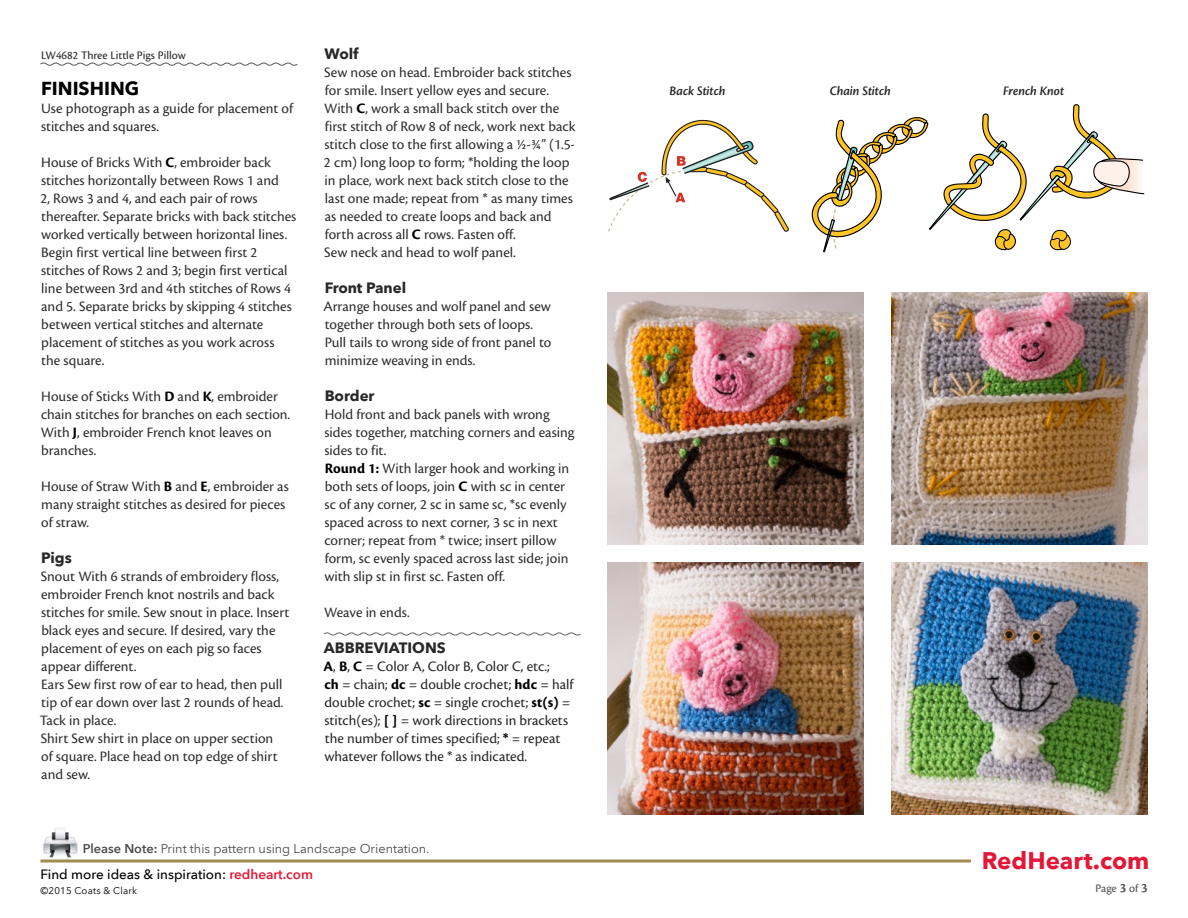
<style>
.page{position:relative;width:1188px;height:918px;background:#fff}
.page>*{position:absolute;margin:0;border:0;box-sizing:border-box;transform-origin:0 0}
.t1{font:700 24px "Avenir Next LT Pro";color:#e31837}
.t2{font:700 18.75px "Avenir Next LT Pro";color:#000}
.t3{font:15px/18px "Cronos Pro";color:#2e2e2f}
.t4{font:15px/18px "Cronos Pro";color:#292829}
.t5{font:700 15px "Avenir Next LT Pro";color:#292829}
.t6{font:500 13.5px "Avenir Next LT Pro";color:#000}
.t7{font:13.5px "Cronos Pro Semibold Subh It";letter-spacing:-.005em;color:#292829}
.t8{font:12.75px "Avenir Next LT Pro";color:#4d4d4f}
.t9{font:12px "Cronos Pro Capt";color:#292829}
.t10{font:12px "Cronos Pro";color:#4d4d4f}
.t11{font:9.75px "Avenir Next LT Pro";letter-spacing:.02em;color:#000}
.s1{font-weight:700;color:#000}
.s2{font-weight:600}
.s3{font-weight:600;color:#e31837}
.s4{font-family:"Cronos Pro Semibold Subh";font-size:13.5px}
</style>
<div class="page">
<hr style="left:40px;top:860px;width:931px;height:2px;background:#a18b50">
<img style="left:43px;top:828px;width:35px;height:31px">
<svg style="left:40px;top:62px;width:258px;height:4px"></svg>
<svg style="left:323px;top:632px;width:258px;height:4px"></svg>
<img style="left:607px;top:293px;width:257px;height:252px">
<img style="left:607px;top:563px;width:257px;height:252px">
<img style="left:891px;top:293px;width:257px;height:252px">
<img style="left:891px;top:563px;width:257px;height:252px">
<svg style="left:608px;top:119px;width:181px;height:113px"></svg>
<svg style="left:812px;top:104px;width:332px;height:148px"></svg>
<p class="t9" style="left:41px;top:48px;width:146px">LW4682 Three Little Pigs Pillow</p>
<p class="t2" style="left:41px;top:76px;width:100px">FINISHING</p>
<p class="t3" style="left:41px;top:99px;width:254px">Use photograph as a guide for placement of stitches and squares.</p>
<p class="t3" style="left:40px;top:153px;width:257px">House of Bricks With <span class="s1">C</span>, embroider back stitches horizontally between Rows 1 and<br>2, Rows 3 and 4, and each pair of rows thereafter. Separate bricks with back stitches worked vertically between horizontal lines.<br>Begin first vertical line between first 2 stitches of Rows 2 and 3; begin first vertical line between 3rd and 4th stitches of Rows 4 and 5. Separate bricks by skipping 4 stitches between vertical stitches and alternate placement of stitches as you work across the square.</p>
<p class="t3" style="left:41px;top:387px;width:251px">House of Sticks With <span class="s1">D</span> and <span class="s1">K</span>, embroider chain stitches for branches on each section.<br>With <span class="s1">J</span>, embroider French knot leaves on branches.</p>
<p class="t3" style="left:41px;top:477px;width:249px">House of Straw With <span class="s1">B</span> and <span class="s1">E</span>, embroider as many straight stitches as desired for pieces of straw.</p>
<p class="t5" style="left:41px;top:548px;width:32px">Pigs</p>
<p class="t3" style="left:40px;top:567px;width:251px">Snout With 6 strands of embroidery floss, embroider French knot nostrils and back stitches for smile. Sew snout in place. Insert black eyes and secure. If desired, vary the placement of eyes on each pig so faces appear different.<br>Ears Sew first row of ear to head, then pull tip of ear down over last 2 rounds of head.<br>Tack in place.<br>Shirt Sew shirt in place on upper section<br>of square. Place head on top edge of shirt and sew.</p>
<p class="t5" style="left:325px;top:44px;width:36px">Wolf</p>
<p class="t3" style="left:324px;top:63px;width:253px">Sew nose on head. Embroider back stitches for smile. Insert yellow eyes and secure.<br>With <span class="s1">C</span>, work a small back stitch over the first stitch of Row 8 of neck, work next back stitch close to the first allowing a ½-¾” (1.5- 2 cm) long loop to form; *holding the loop in place, work next back stitch close to the last one made; repeat from * as many times as needed to create loops and back and forth across all <span class="s1">C</span> rows. Fasten off.<br>Sew neck and head to wolf panel.</p>
<p class="t5" style="left:325px;top:278px;width:83px">Front Panel</p>
<p class="t3" style="left:323px;top:297px;width:230px">Arrange houses and wolf panel and sew together through both sets of loops.<br>Pull tails to wrong side of front panel to minimize weaving in ends.</p>
<p class="t5" style="left:325px;top:386px;width:51px">Border</p>
<p class="t3" style="left:324px;top:405px;width:252px">Hold front and back panels with wrong sides together, matching corners and easing sides to fit.<br><span class="s1">Round 1:</span> With larger hook and working in both sets of loops, join <span class="s1">C</span> with sc in center sc of any corner, 2 sc in same sc, *sc evenly spaced across to next corner, 3 sc in next corner; repeat from * twice; insert pillow form, sc evenly spaced across last side; join with slip st in first sc. Fasten off.</p>
<p class="t3" style="left:324px;top:603px;width:87px">Weave in ends.</p>
<p class="t5" style="left:324px;top:638px;width:123px">ABBREVIATIONS</p>
<p class="t4" style="left:324px;top:657px;width:251px"><span class="s1">A</span>, <span class="s1">B</span>, <span class="s1">C</span> = Color A, Color B, Color C, etc.;<br><span class="s1">ch</span> = chain; <span class="s1">dc</span> = double crochet; <span class="s1">hdc</span> = half double crochet; <span class="s1">sc</span> = single crochet; <span class="s1">st(s)</span> = stitch(es); <span class="s1">[ ]</span> = work directions in brackets the number of times specified; <span class="s1">*</span> = repeat whatever follows the * as indicated.</p>
<p class="t8" style="left:83px;top:841px;width:348px"><span class="s2">Please Note:</span> Print this pattern using Landscape Orientation.</p>
<p class="t11" style="left:40px;top:885px;width:98px">©2015 Coats &amp; Clark</p>
<p class="t6" style="left:40px;top:866px;width:274px">Find more ideas &amp; inspiration: <span class="s3">redheart.com</span></p>
<p class="t7" style="left:670px;top:83px;width:57px">Back Stitch</p>
<p class="t7" style="left:830px;top:83px;width:63px">Chain Stitch</p>
<p class="t7" style="left:1003px;top:83px;width:62px">French Knot</p>
<h1 class="t1" style="left:982px;top:846px;width:169px">RedHeart.com</h1>
<p class="t10" style="left:1095px;top:881px;width:54px">Page <span class="s4">3</span> of <span class="s4">3</span></p>
</div>
